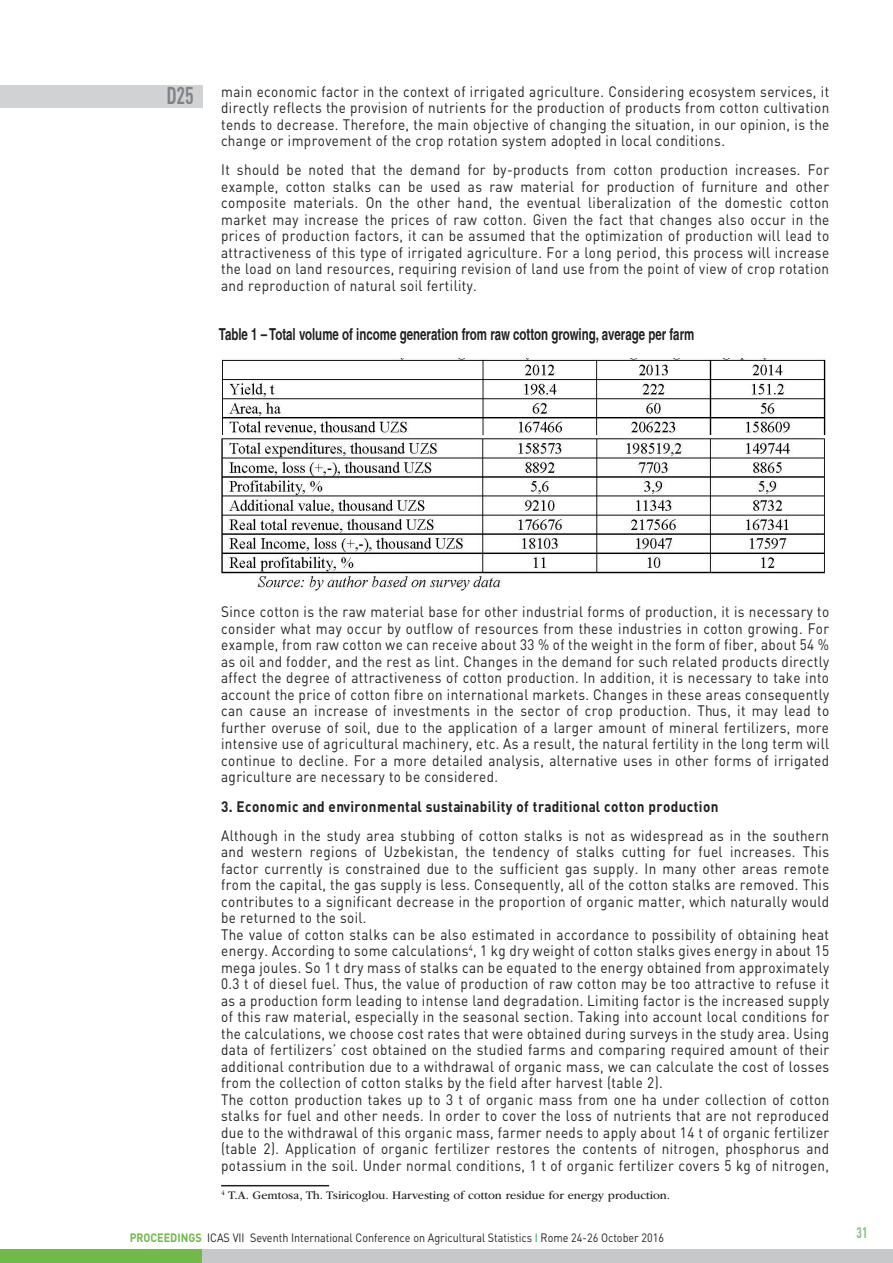
<style>
.page{position:relative;width:893px;height:1263px;background:#fff}
.page>*{position:absolute;margin:0;border:0;box-sizing:border-box;transform-origin:0 0}
.t1{font:700 24px "DIN Cond";color:#808285;scale:.9 1}
.t2{font:700 condensed 16.5px "Helvetica";color:#231f20;scale:.85 1}
.t3{font:15px/16.5px "DIN";letter-spacing:.03em;color:#231f20;text-align:justify;scale:.9 1}
.t4{font:700 15px "DIN";letter-spacing:.03em;color:#231f20;scale:.9 1}
.t5{font:700 15px "DIN Cond";color:#82be88;scale:.9 1}
.t6{font:12px "DIN";color:#231f20;scale:.9 1}
.t7{font:12px "ITC Garamond Std";color:#231f20}
.s1{font-weight:700;color:#72b84b}
.s2{color:#0fa14a}
</style>
<div class="page">
<div style="left:0;top:85px;width:202px;height:22px;background:#d1d2d4"></div>
<div style="left:0;top:1249px;width:202px;height:14px;background:#72b84b"></div>
<div style="left:202px;top:1249px;width:691px;height:14px;background:#c7c8ca"></div>
<hr style="left:221px;top:1185px;width:108px;height:1px;background:#231f20">
<img style="left:222px;top:358px;width:604px;height:77px">
<img style="left:221px;top:438px;width:604px;height:152px">
<h1 class="t1" style="left:166px;top:81px;width:32px">D25</h1>
<p class="t3" style="left:221px;top:83px;width:677px">main economic factor in the context of irrigated agriculture. Considering ecosystem services, it directly reflects the provision of nutrients for the production of products from cotton cultivation tends to decrease. Therefore, the main objective of changing the situation, in our opinion, is the change or improvement of the crop rotation system adopted in local conditions.</p>
<p class="t3" style="left:221px;top:161px;width:677px">It should be noted that the demand for by-products from cotton production increases. For example, cotton stalks can be used as raw material for production of furniture and other composite materials. On the other hand, the eventual liberalization of the domestic cotton market may increase the prices of raw cotton. Given the fact that changes also occur in the prices of production factors, it can be assumed that the optimization of production will lead to attractiveness of this type of irrigated agriculture. For a long period, this process will increase the load on land resources, requiring revision of land use from the point of view of crop rotation and reproduction of natural soil fertility.</p>
<p class="t2" style="left:219px;top:324px;width:561px">Table 1 – Total volume of income generation from raw cotton growing, average per farm</p>
<p class="t3" style="left:221px;top:603px;width:677px">Since cotton is the raw material base for other industrial forms of production, it is necessary to consider what may occur by outflow of resources from these industries in cotton growing. For example, from raw cotton we can receive about 33 % of the weight in the form of fiber, about 54 % as oil and fodder, and the rest as lint. Changes in the demand for such related products directly affect the degree of attractiveness of cotton production. In addition, it is necessary to take into account the price of cotton fibre on international markets. Changes in these areas consequently can cause an increase of investments in the sector of crop production. Thus, it may lead to further overuse of soil, due to the application of a larger amount of mineral fertilizers, more intensive use of agricultural machinery, etc. As a result, the natural fertility in the long term will continue to decline. For a more detailed analysis, alternative uses in other forms of irrigated agriculture are necessary to be considered.</p>
<p class="t4" style="left:221px;top:796px;width:554px">3. Economic and environmental sustainability of traditional cotton production</p>
<p class="t3" style="left:221px;top:827px;width:677px;text-align:left">Although in the study area stubbing of cotton stalks is not as widespread as in the southern and western regions of Uzbekistan, the tendency of stalks cutting for fuel increases. This factor currently is constrained due to the sufficient gas supply. In many other areas remote from the capital, the gas supply is less. Consequently, all of the cotton stalks are removed. This contributes to a significant decrease in the proportion of organic matter, which naturally would be returned to the soil.<br>The value of cotton stalks can be also estimated in accordance to possibility of obtaining heat energy. According to some calculations<sup>4</sup>, 1 kg dry weight of cotton stalks gives energy in about 15 mega joules. So 1 t dry mass of stalks can be equated to the energy obtained from approximately 0.3 t of diesel fuel. Thus, the value of production of raw cotton may be too attractive to refuse it as a production form leading to intense land degradation. Limiting factor is the increased supply of this raw material, especially in the seasonal section. Taking into account local conditions for the calculations, we choose cost rates that were obtained during surveys in the study area. Using data of fertilizers’ cost obtained on the studied farms and comparing required amount of their additional contribution due to a withdrawal of organic mass, we can calculate the cost of losses from the collection of cotton stalks by the field after harvest (table 2).<br>The cotton production takes up to 3 t of organic mass from one ha under collection of cotton stalks for fuel and other needs. In order to cover the loss of nutrients that are not reproduced due to the withdrawal of this organic mass, farmer needs to apply about 14 t of organic fertilizer (table 2). Application of organic fertilizer restores the contents of nitrogen, phosphorus and potassium in the soil. Under normal conditions, 1 t of organic fertilizer covers 5 kg of nitrogen,</p>
<p class="t7" style="left:221px;top:1189px;width:451px"><sup>4</sup> T.A. Gemtosa, Th. Tsiricoglou. Harvesting of cotton residue for energy production.</p>
<p class="t6" style="left:130px;top:1230px;width:595px"><span class="s1">PROCEEDINGS</span> ICAS VII Seventh International Conference on Agricultural Statistics <span class="s2">I</span> Rome 24-26 October 2016</p>
<p class="t5" style="left:857px;top:1224px;width:14px">31</p>
</div>
